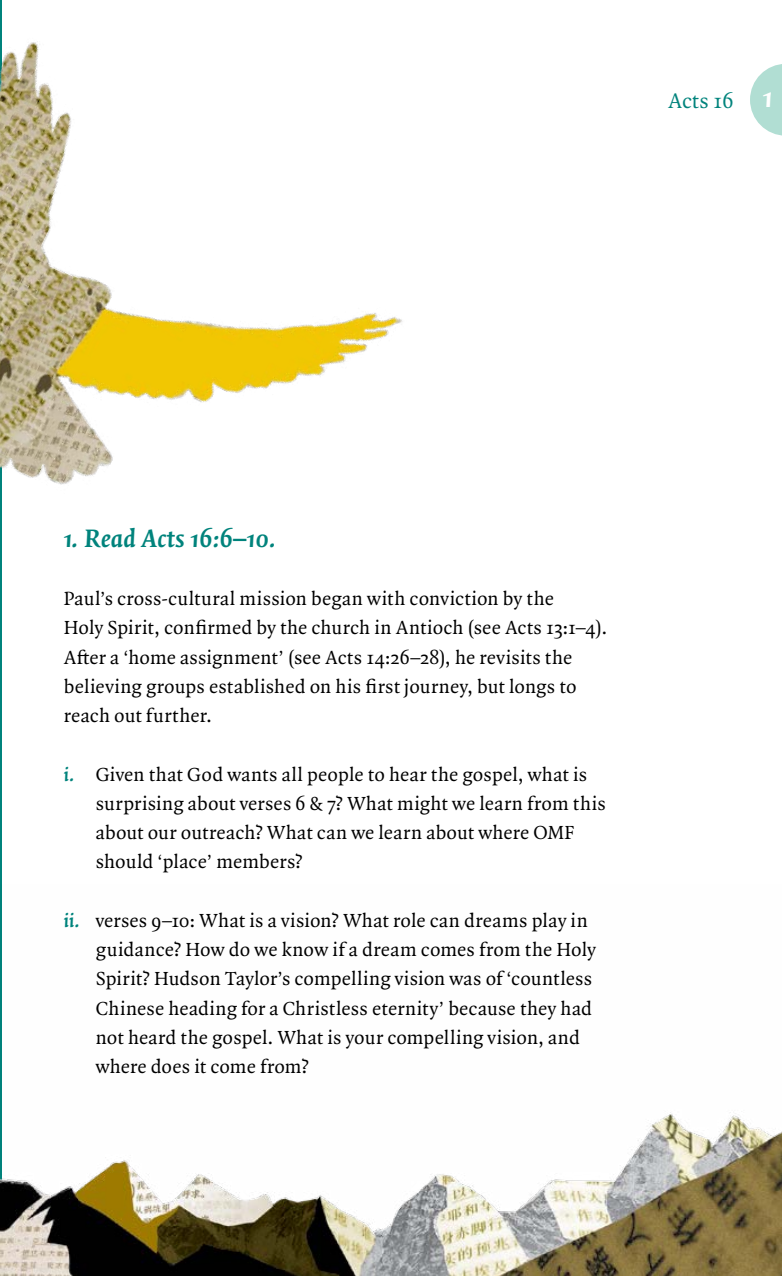
<style>
.page{position:relative;width:782px;height:1276px;background:#fff}
.page>*{position:absolute;margin:0;border:0;box-sizing:border-box;transform-origin:0 0}
.t1{font:italic 700 27px "Quadraat Pro";color:#00837c}
.t2{font:22.5px "Quadraat Pro";letter-spacing:.005em;color:#00837c}
.t3{font:20.25px/29.2px "Quadraat Pro";letter-spacing:.01em;color:#000}
.s1{font-weight:700;font-style:italic;font-size:31.5px;color:#fff}
.s2{font-weight:700;font-style:italic;color:#00837c}
</style>
<div class="page">
<hr style="left:0;top:0;width:2px;height:1276px;background:#00837c">
<svg style="left:750px;top:64px;width:31px;height:72px"></svg>
<img style="left:0;top:1112px;width:781px;height:164px">
<img style="left:0;top:41px;width:403px;height:444px">
<p class="t2" style="left:668px;top:85px;width:107px">Acts 16 <span class="s1">1</span></p>
<h1 class="t1" style="left:64px;top:519px;width:214px">1. Read Acts 16:6–10.</h1>
<p class="t3" style="left:64px;top:584px;width:545px">Paul’s cross-cultural mission began with conviction by the<br>Holy Spirit, confirmed by the church in Antioch (see Acts 13:1–4).<br>After a ‘home assignment’ (see Acts 14:26–28), he revisits the believing groups established on his first journey, but longs to reach out further.</p>
<p class="t3" style="left:96px;top:759px;width:511px;text-indent:-32px"><span class="s2">i.</span> Given that God wants all people to hear the gospel, what is surprising about verses 6 &amp; 7? What might we learn from this about our outreach? What can we learn about where OMF should ‘place’ members?</p>
<p class="t3" style="left:96px;top:905px;width:501px;text-indent:-32px"><span class="s2">ii.</span> verses 9–10: What is a vision? What role can dreams play in guidance? How do we know if a dream comes from the Holy Spirit? Hudson Taylor’s compelling vision was of ‘countless Chinese heading for a Christless eternity’ because they had not heard the gospel. What is your compelling vision, and where does it come from?</p>
</div>
